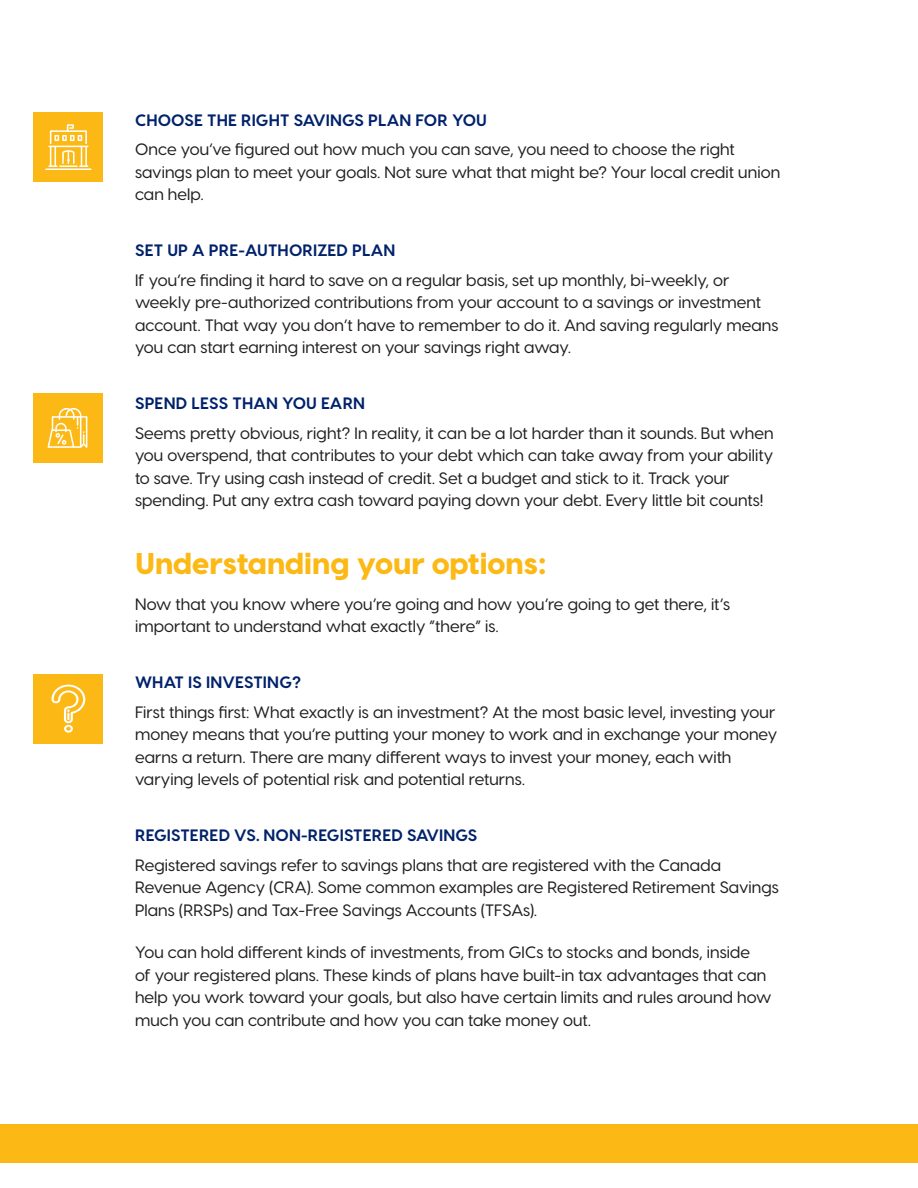
<style>
.page{position:relative;width:918px;height:1188px;background:#fff}
.page>*{position:absolute;margin:0;border:0;box-sizing:border-box;transform-origin:0 0}
.Subhead{font:800 30px "Visby CF";color:#fcb814}
.Body{font:500 16.5px/22.5px "Visby CF";letter-spacing:.005em;color:#231f20}
.Minor_Subhead{font:700 16.5px "Visby CF";letter-spacing:.01em;color:#00226b}
</style>
<div class="page">
<div style="left:0;top:1124px;width:918px;height:39px;background:#fcb814"></div>
<div style="left:34px;top:113px;width:69px;height:69px;background:#fcb814"></div>
<hr style="left:45px;top:168px;width:47px;height:2px;background:#fff">
<svg style="left:48px;top:124px;width:40px;height:43px"></svg>
<div style="left:34px;top:393px;width:69px;height:69px;background:#fcb814"></div>
<svg style="left:48px;top:408px;width:39px;height:40px"></svg>
<div style="left:34px;top:674px;width:69px;height:69px;background:#fcb814"></div>
<svg style="left:51px;top:685px;width:34px;height:48px"></svg>
<p class="Minor_Subhead" style="left:135px;top:110px;width:353px">CHOOSE THE RIGHT SAVINGS PLAN FOR YOU</p>
<p class="Body" style="left:135px;top:138px;width:647px">Once you’ve figured out how much you can save, you need to choose the right savings plan to meet your goals. Not sure what that might be? Your local credit union can help.</p>
<p class="Minor_Subhead" style="left:135px;top:240px;width:262px">SET UP A PRE-AUTHORIZED PLAN</p>
<p class="Body" style="left:135px;top:268px;width:645px">If you’re finding it hard to save on a regular basis, set up monthly, bi-weekly, or weekly pre-authorized contributions from your account to a savings or investment account. That way you don’t have to remember to do it. And saving regularly means you can start earning interest on your savings right away.</p>
<p class="Minor_Subhead" style="left:135px;top:393px;width:232px">SPEND LESS THAN YOU EARN</p>
<p class="Body" style="left:135px;top:421px;width:640px">Seems pretty obvious, right? In reality, it can be a lot harder than it sounds. But when you overspend, that contributes to your debt which can take away from your ability to save. Try using cash instead of credit. Set a budget and stick to it. Track your spending. Put any extra cash toward paying down your debt. Every little bit counts!</p>
<p class="Subhead" style="left:135px;top:544px;width:413px">Understanding your options:</p>
<p class="Body" style="left:135px;top:592px;width:597px">Now that you know where you’re going and how you’re going to get there, it’s important to understand what exactly “there” is.</p>
<p class="Minor_Subhead" style="left:135px;top:672px;width:168px">WHAT IS INVESTING?</p>
<p class="Body" style="left:135px;top:700px;width:644px">First things first: What exactly is an investment? At the most basic level, investing your money means that you’re putting your money to work and in exchange your money earns a return. There are many different ways to invest your money, each with varying levels of potential risk and potential returns.</p>
<p class="Minor_Subhead" style="left:135px;top:825px;width:344px">REGISTERED VS. NON-REGISTERED SAVINGS</p>
<p class="Body" style="left:135px;top:853px;width:645px">Registered savings refer to savings plans that are registered with the Canada<br>Revenue Agency (CRA). Some common examples are Registered Retirement Savings<br>Plans (RRSPs) and Tax-Free Savings Accounts (TFSAs).</p>
<p class="Body" style="left:135px;top:941px;width:638px">You can hold different kinds of investments, from GICs to stocks and bonds, inside<br>of your registered plans. These kinds of plans have built-in tax advantages that can help you work toward your goals, but also have certain limits and rules around how much you can contribute and how you can take money out.</p>
</div>
